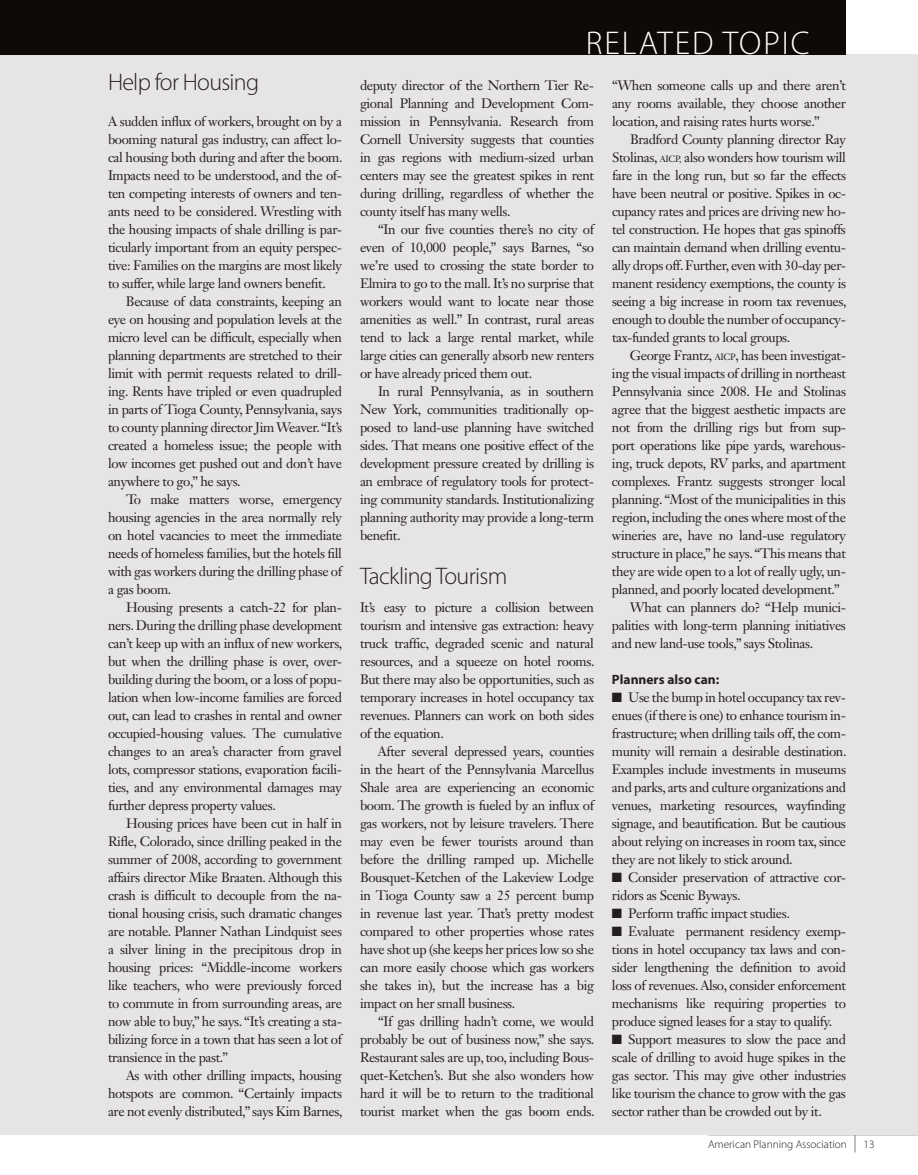
<style>
.page{position:relative;width:918px;height:1175px;background:#fff}
.page>*{position:absolute;margin:0;border:0;box-sizing:border-box;transform-origin:0 0}
.t1{font:300 33px "Myriad Pro";letter-spacing:.1em;color:#fff}
.t2{font:300 24px "Myriad Pro";letter-spacing:-.03em;color:#231f20}
.t3{font:13.5px/18px "Janson Text LT Std";letter-spacing:-.03em;color:#231f20;text-align:justify}
.t4{font:700 13.5px "Myriad Pro";color:#231f20}
.t5{font:300 11.25px "Myriad Pro";color:#231f20}
.s1{font-size:9px}
</style>
<div class="page">
<hr style="left:708px;top:1134px;width:210px;height:1px;background:#808285">
<svg style="left:855px;top:1134px;width:1px;height:18px"></svg>
<div style="left:0;top:54px;width:918px;height:1080px;background:#e7e5e4"></div>
<div style="left:0;top:0;width:846px;height:54px;background:#0d0a08"></div>
<h2 class="t2" style="left:108px;top:69px;width:153px">Help for Housing</h2>
<p class="t3" style="left:108px;top:112px;width:236px">A sudden influx of workers, brought on by a booming natural gas industry, can affect lo&shy;cal housing both during and after the boom.<br>Impacts need to be understood, and the of&shy;ten competing interests of owners and ten&shy;ants need to be considered. Wrestling with the housing impacts of shale drilling is par&shy;ticularly important from an equity perspec&shy;tive: Families on the margins are most likely to suffer, while large land owners benefit.</p>
<p class="t3" style="left:108px;top:292px;width:236px;text-indent:18px">Because of data constraints, keeping an eye on housing and population levels at the micro level can be difficult, especially when planning departments are stretched to their limit with permit requests related to drill&shy;ing. Rents have tripled or even quadrupled in parts of Tioga County, Pennsylvania, says to county planning director Jim Weaver. “It’s created a homeless issue; the people with low incomes get pushed out and don’t have anywhere to go,” he says.</p>
<p class="t3" style="left:108px;top:490px;width:236px;text-indent:18px">To make matters worse, emergency housing agencies in the area normally rely on hotel vacancies to meet the immediate needs of homeless families, but the hotels fill with gas workers during the drilling phase of a gas boom.</p>
<p class="t3" style="left:108px;top:598px;width:236px;text-indent:18px">Housing presents a catch-22 for plan&shy;ners. During the drilling phase development can’t keep up with an influx of new workers, but when the drilling phase is over, over&shy;building during the boom, or a loss of popu&shy;lation when low-income families are forced out, can lead to crashes in rental and owner occupied-housing values. The cumulative changes to an area’s character from gravel lots, compressor stations, evaporation facili&shy;ties, and any environmental damages may further depress property values.</p>
<p class="t3" style="left:108px;top:814px;width:236px;text-indent:18px">Housing prices have been cut in half in Rifle, Colorado, since drilling peaked in the summer of 2008, according to government affairs director Mike Braaten. Although this crash is difficult to decouple from the na&shy;tional housing crisis, such dramatic changes are notable. Planner Nathan Lindquist sees a silver lining in the precipitous drop in housing prices: “Middle-income workers like teachers, who were previously forced to commute in from surrounding areas, are now able to buy,” he says. “It’s creating a sta&shy;bilizing force in a town that has seen a lot of transience in the past.”</p>
<p class="t3" style="left:108px;top:1066px;width:236px;text-indent:18px">As with other drilling impacts, housing hotspots are common. “Certainly impacts are not evenly distributed,” says Kim Barnes,</p>
<h1 class="t1" style="left:586px;top:25px;width:19px">related</h1>
<h1 class="t1" style="left:723px;top:25px;width:56px">topic</h1>
<h1 class="t1" style="left:509px;top:25px;width:331px">PLANNING PRACTICE</h1>
<p class="t3" style="left:360px;top:76px;width:236px">deputy director of the Northern Tier Re&shy;gional Planning and Development Com&shy;mission in Pennsylvania. Research from Cornell University suggests that counties in gas regions with medium-sized urban centers may see the greatest spikes in rent during drilling, regardless of whether the county itself has many wells.</p>
<p class="t3" style="left:360px;top:220px;width:236px;text-indent:18px">“In our five counties there’s no city of even of 10,000 people,” says Barnes, “so we’re used to crossing the state border to Elmira to go to the mall. It’s no surprise that workers would want to locate near those amenities as well.” In contrast, rural areas tend to lack a large rental market, while large cities can generally absorb new renters or have already priced them out.</p>
<p class="t3" style="left:360px;top:382px;width:236px;text-indent:18px">In rural Pennsylvania, as in southern New York, communities traditionally op&shy;posed to land-use planning have switched sides. That means one positive effect of the development pressure created by drilling is an embrace of regulatory tools for protect&shy;ing community standards. Institutionalizing planning authority may provide a long-term benefit.</p>
<h2 class="t2" style="left:360px;top:562px;width:149px">Tackling Tourism</h2>
<p class="t3" style="left:360px;top:598px;width:236px">It’s easy to picture a collision between tourism and intensive gas extraction: heavy truck traffic, degraded scenic and natural resources, and a squeeze on hotel rooms.<br>But there may also be opportunities, such as temporary increases in hotel occupancy tax revenues. Planners can work on both sides of the equation.</p>
<p class="t3" style="left:360px;top:742px;width:236px;text-indent:18px">After several depressed years, counties in the heart of the Pennsylvania Marcellus Shale area are experiencing an economic boom. The growth is fueled by an influx of gas workers, not by leisure travelers. There may even be fewer tourists around than before the drilling ramped up. Michelle Bousquet-Ketchen of the Lakeview Lodge in Tioga County saw a 25 percent bump in revenue last year. That’s pretty modest compared to other properties whose rates have shot up (she keeps her prices low so she can more easily choose which gas workers she takes in), but the increase has a big impact on her small business.</p>
<p class="t3" style="left:360px;top:1012px;width:236px;text-indent:18px">“If gas drilling hadn’t come, we would probably be out of business now,” she says.<br>Restaurant sales are up, too, including Bous&shy;quet-Ketchen’s. But she also wonders how hard it will be to return to the traditional tourist market when the gas boom ends.</p>
<p class="t3" style="left:612px;top:76px;width:236px">“When someone calls up and there aren’t any rooms available, they choose another location, and raising rates hurts worse.”</p>
<p class="t3" style="left:612px;top:130px;width:235px;text-indent:18px">Bradford County planning director Ray<br>Stolinas, <span class="s1">AICP</span></p>
<p class="t3" style="left:612px;top:148px;width:236px;text-indent:67px"><span class="s1">,</span> also wonders how tourism will fare in the long run, but so far the effects have been neutral or positive. Spikes in oc&shy;cupancy rates and prices are driving new ho&shy;tel construction. He hopes that gas spinoffs can maintain demand when drilling eventu&shy;ally drops off. Further, even with 30-day per&shy;manent residency exemptions, the county is seeing a big increase in room tax revenues, enough to double the number of occupancy&shy;tax-funded grants to local groups.</p>
<p class="t3" style="left:630px;top:346px;width:218px">George Frantz, <span class="s1">AICP</span> , has been investigat-</p>
<p class="t3" style="left:612px;top:364px;width:236px">ing the visual impacts of drilling in northeast</p>
<p class="t3" style="left:612px;top:382px;width:236px">Pennsylvania since 2008. He and Stolinas</p>
<p class="t3" style="left:612px;top:400px;width:235px">agree that the biggest aesthetic impacts are</p>
<p class="t3" style="left:612px;top:418px;width:235px">not from the drilling rigs but from sup-</p>
<p class="t3" style="left:612px;top:436px;width:235px">port operations like pipe yards, warehous-</p>
<p class="t3" style="left:612px;top:454px;width:236px">ing, truck depots, RV parks, and apartment</p>
<p class="t3" style="left:612px;top:472px;width:236px">complexes. Frantz suggests stronger local</p>
<p class="t3" style="left:612px;top:490px;width:235px">planning. “Most of the municipalities in this</p>
<p class="t3" style="left:612px;top:508px;width:236px">region, including the ones where most of the</p>
<p class="t3" style="left:612px;top:526px;width:235px">wineries are, have no land-use regulatory</p>
<p class="t3" style="left:612px;top:544px;width:236px">structure in place,” he says. “This means that</p>
<p class="t3" style="left:612px;top:562px;width:235px">they are wide open to a lot of really ugly, un-</p>
<p class="t3" style="left:612px;top:580px;width:229px">planned, and poorly located development.”</p>
<p class="t3" style="left:630px;top:598px;width:217px">What can planners do? “Help munici-</p>
<p class="t3" style="left:612px;top:616px;width:235px">palities with long-term planning initiatives</p>
<p class="t3" style="left:612px;top:634px;width:203px">and new land-use tools,” says Stolinas.</p>
<p class="t4" style="left:612px;top:672px;width:109px">Planners also can:</p>
<p class="t3" style="left:612px;top:688px;width:236px">■ Use the bump in hotel occupancy tax rev&shy;enues (if there is one) to enhance tourism in&shy;frastructure; when drilling tails off, the com&shy;munity will remain a desirable destination.<br>Examples include investments in museums and parks, arts and culture organizations and venues, marketing resources, wayfinding signage, and beautification. But be cautious about relying on increases in room tax, since they are not likely to stick around.</p>
<p class="t3" style="left:612px;top:868px;width:235px">■ Consider preservation of attractive cor&shy;ridors as Scenic Byways.</p>
<p class="t3" style="left:612px;top:904px;width:179px">■ Perform traffic impact studies.</p>
<p class="t3" style="left:612px;top:922px;width:236px">■ Evaluate permanent residency exemp&shy;tions in hotel occupancy tax laws and con&shy;sider lengthening the definition to avoid loss of revenues. Also, consider enforcement mechanisms like requiring properties to produce signed leases for a stay to qualify.</p>
<p class="t3" style="left:612px;top:1030px;width:236px">■ Support measures to slow the pace and scale of drilling to avoid huge spikes in the gas sector. This may give other industries like tourism the chance to grow with the gas sector rather than be crowded out by it.</p>
<p class="t5" style="left:708px;top:1138px;width:140px">American Planning Association</p>
<p class="t5" style="left:864px;top:1138px;width:12px">13</p>
</div>
